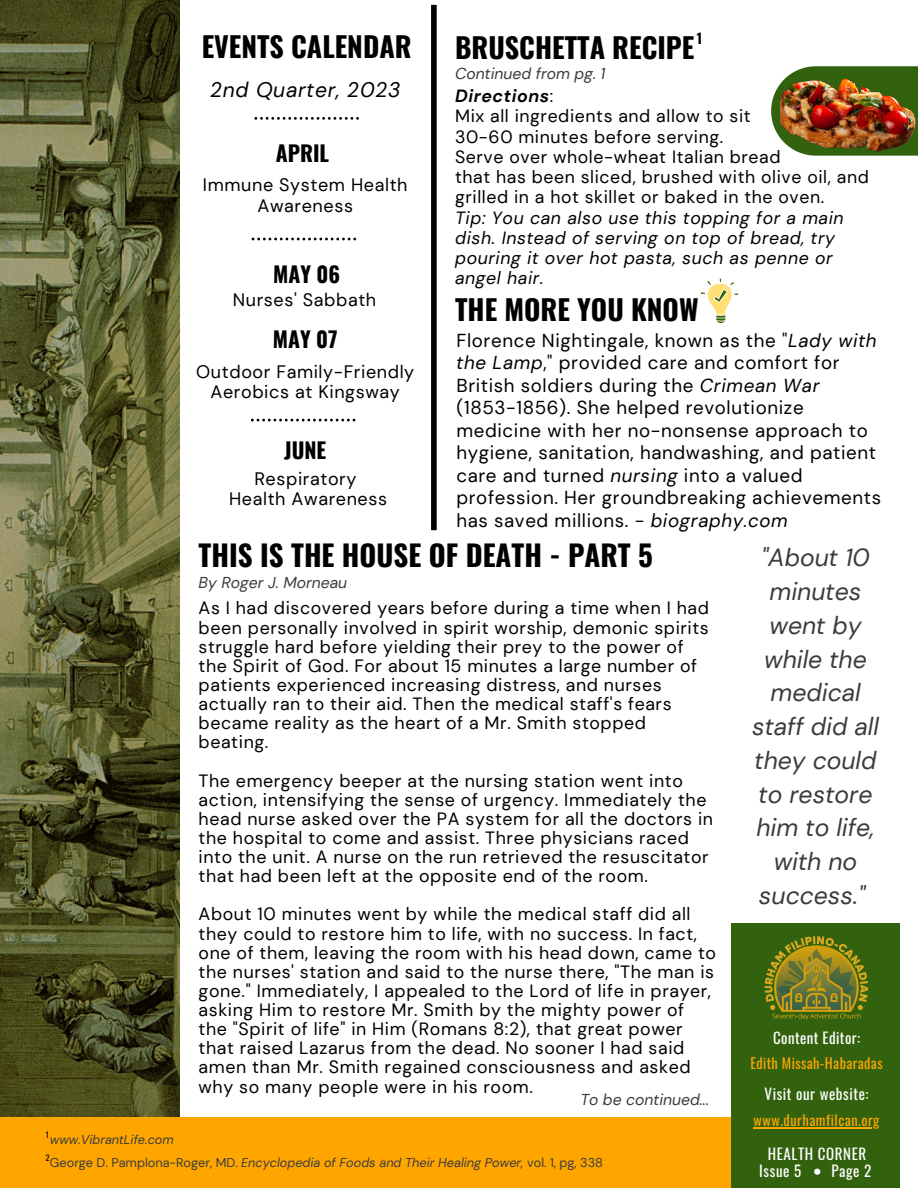
<style>
.page{position:relative;width:918px;height:1188px;background:#fff}
.page>*{position:absolute;margin:0;border:0;box-sizing:border-box;transform-origin:0 0}
.t1{font:700 28.95px "Oswald";color:#000}
.t2{font:700 28.05px "Oswald";color:#000}
.t3{font:italic 24.75px/33.8px "DM Sans";color:#3b3c3d;text-align:center}
.t4{font:700 21.6px "Oswald";color:#000}
.t5{font:italic 21px "DM Sans";letter-spacing:.035em;color:#000}
.t6{font:18.75px/22.5px "DM Sans";letter-spacing:.035em;color:#000}
.t7{font:18px/20.2px "DM Sans";letter-spacing:.035em;color:#000;text-align:center}
.t8{font:17.85px/19.2px "DM Sans";letter-spacing:.035em;color:#000}
.t9{font:17.7px/20.2px "DM Sans";letter-spacing:.035em;color:#000}
.t10{font:italic 17.7px/20.2px "DM Sans";letter-spacing:.035em;color:#000}
.t11{font:italic 15.75px "DM Sans";color:#3b3c3d}
.t12{font:15px/17.1px "Oswald";letter-spacing:.04em;color:#fff}
.t13{font:14.25px "Oswald";letter-spacing:.025em;color:#ffa500}
.t14{font:700 13.95px "Oswald";color:#000}
.t15{font:italic 12.75px/23px "DM Sans";color:#3b3c3d}
.t16{font:7.95px "Oswald";color:#000}
.s1{font-weight:700;font-style:italic}
.s2{font-style:italic}
.s3{font-style:normal}
</style>
<div class="page">
<img style="left:0;top:0;width:180px;height:1117px">
<div style="left:0;top:1117px;width:900px;height:71px;background:#ffa500"></div>
<div style="left:731px;top:923px;width:169px;height:265px;background:#32620e"></div>
<img style="left:764px;top:936px;width:105px;height:84px">
<svg style="left:251px;top:419px;width:104px;height:2px"></svg>
<svg style="left:252px;top:238px;width:104px;height:2px"></svg>
<div style="left:431px;top:5px;width:6px;height:525px;background:#000"></div>
<svg style="left:254px;top:117px;width:105px;height:3px"></svg>
<svg style="left:701px;top:278px;width:37px;height:45px"></svg>
<svg style="left:771px;top:84px;width:9px;height:54px"></svg>
<hr style="left:754px;top:1127px;width:126px;height:1px;background:#ffa500">
<svg style="left:814px;top:1168px;width:7px;height:7px"></svg>
<img style="left:780px;top:66px;width:138px;height:90px">
<p class="t14" style="left:697px;top:27px;width:7px">1</p>
<h2 class="t2" style="left:202px;top:24px;width:211px">EVENTS CALENDAR</h2>
<h2 class="t2" style="left:455px;top:25px;width:241px">BRUSCHETTA RECIPE</h2>
<p class="t5" style="left:210px;top:76px;width:192px">2nd Quarter, 2023</p>
<p class="t4" style="left:276px;top:136px;width:55px">APRIL</p>
<p class="t7" style="left:203px;top:175px;width:206px">Immune System Health<br>Awareness</p>
<p class="t4" style="left:273px;top:258px;width:68px">MAY 06</p>
<p class="t7" style="left:233px;top:290px;width:145px">Nurses' Sabbath</p>
<p class="t4" style="left:273px;top:322px;width:66px">MAY 07</p>
<p class="t7" style="left:196px;top:361px;width:220px">Outdoor Family-Friendly<br>Aerobics at Kingsway</p>
<p class="t4" style="left:284px;top:433px;width:44px">JUNE</p>
<p class="t7" style="left:229px;top:469px;width:159px">Respiratory<br>Health Awareness</p>
<p class="t11" style="left:455px;top:63px;width:152px">Continued from pg. 1</p>
<p class="t9" style="left:455px;top:86px;width:415px"><span class="s1">Directions</span>:<br>Mix all ingredients and allow to sit<br>30-60 minutes before serving.<br>Serve over whole-wheat Italian bread<br>that has been sliced, brushed with olive oil, and grilled in a hot skillet or baked in the oven.</p>
<p class="t10" style="left:455px;top:207px;width:390px">Tip: You can also use this topping for a main dish. Instead of serving on top of bread, try pouring it over hot pasta, such as penne or angel hair.</p>
<h2 class="t2" style="left:455px;top:288px;width:245px">THE MORE YOU KNOW</h2>
<p class="t6" style="left:456px;top:329px;width:426px">Florence Nightingale, known as the "<span class="s2">Lady with the Lamp</span>," provided care and comfort for British soldiers during the <span class="s2">Crimean War </span>(1853-1856). She helped revolutionize medicine with her no-nonsense approach to hygiene, sanitation, handwashing, and patient care and turned <span class="s2">nursing</span> into a valued profession. Her groundbreaking achievements has saved millions. - <span class="s2">biography.com</span></p>
<h1 class="t1" style="left:199px;top:532px;width:456px">THIS IS THE HOUSE OF DEATH - PART 5</h1>
<p class="t11" style="left:199px;top:572px;width:150px">By Roger J. Morneau</p>
<p class="t8" style="left:199px;top:599px;width:512px">As I had discovered years before during a time when I had been personally involved in spirit worship, demonic spirits struggle hard before yielding their prey to the power of the Spirit of God. For about 15 minutes a large number of patients experienced increasing distress, and nurses actually ran to their aid. Then the medical staff's fears became reality as the heart of a Mr. Smith stopped beating.</p>
<p class="t8" style="left:199px;top:771px;width:516px">The emergency beeper at the nursing station went into action, intensifying the sense of urgency. Immediately the head nurse asked over the PA system for all the doctors in the hospital to come and assist. Three physicians raced into the unit. A nurse on the run retrieved the resuscitator that had been left at the opposite end of the room.</p>
<p class="t8" style="left:199px;top:905px;width:519px">About 10 minutes went by while the medical staff did all they could to restore him to life, with no success. In fact, one of them, leaving the room with his head down, came to the nurses' station and said to the nurse there, "The man is gone." Immediately, I appealed to the Lord of life in prayer, asking Him to restore Mr. Smith by the mighty power of the "Spirit of life" in Him (Romans 8:2), that great power that raised Lazarus from the dead. No sooner I had said amen than Mr. Smith regained consciousness and asked why so many people were in his room.</p>
<p class="t11" style="left:580px;top:1090px;width:130px">To be continued...</p>
<p class="t16" style="left:46px;top:1128px;width:5px">1</p>
<p class="t16" style="left:46px;top:1151px;width:5px">2</p>
<p class="t15" style="left:50px;top:1128px;width:555px">www.VibrantLife.com<br><span class="s3">George D. Pamplona-Roger, MD.</span> Encyclopedia of Foods and Their Healing Power, <span class="s3">vol. 1, pg, 338</span></p>
<h3 class="t3" style="left:752px;top:541px;width:128px">"About 10 minutes went by while the medical staff did all they could to restore him to life, with no success."</h3>
<p class="t12" style="left:773px;top:1028px;width:88px">Content Editor:</p>
<p class="t13" style="left:750px;top:1052px;width:134px">Edith Missah-Habaradas</p>
<p class="t12" style="left:765px;top:1085px;width:106px">Visit our website:</p>
<p class="t13" style="left:754px;top:1109px;width:127px">www.durhamfilcan.org</p>
<p class="t12" style="left:759px;top:1145px;width:108px;text-indent:9px">HEALTH CORNER<br>Issue 5</p>
<p class="t12" style="left:831px;top:1162px;width:41px">Page 2</p>
</div>
